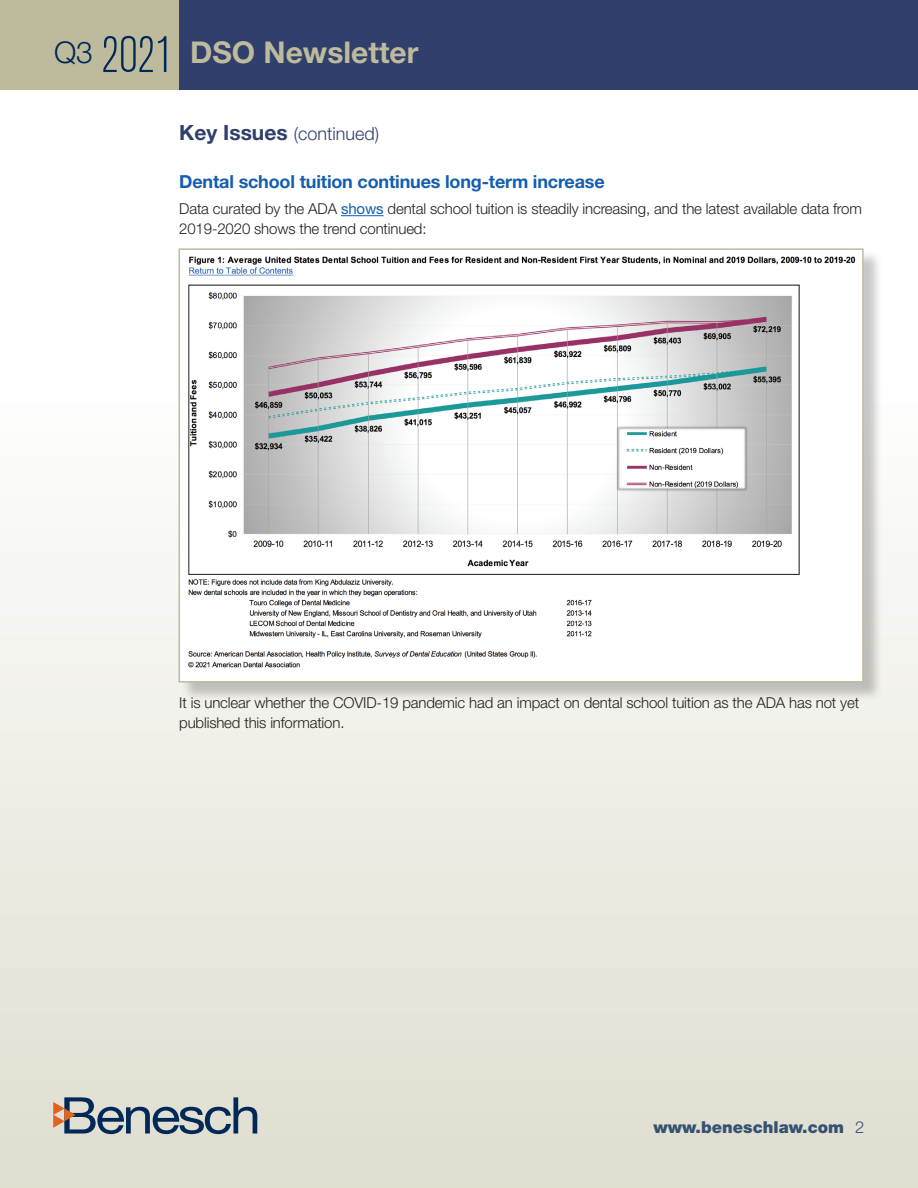
<style>
.page{position:relative;width:918px;height:1188px;background:#fff}
.page>*{position:absolute;margin:0;border:0;box-sizing:border-box;transform-origin:0 0}
.t1{font:700 30px "Helvetica Neue";color:#bebb9d}
.BoldSubhead_Hyperlin{font:700 18px "Helvetica Neue";letter-spacing:-.01em;color:#145ead}
.Numbered_Heads{font:300 18px "Helvetica Neue";color:#303f6c}
.t2{font:900 16.5px "Helvetica Neue";color:#345373}
.Text{font:300 15px/19.5px "Helvetica Neue";letter-spacing:-.01em;color:#231f20}
.s1{font-weight:300;color:#002858}
.s2{font-family:"Akzidenz Grotesk BE";font-weight:300;font-stretch:condensed;font-size:51px;color:#002858}
.s3{font-weight:700;font-size:21px}
.s4{font-weight:400;color:#145ead}
.s5{font-weight:300}
</style>
<div class="page">
<div style="left:0;top:381px;width:918px;height:807px;background:linear-gradient(to bottom,#fefefe,#dfddcf)"></div>
<div style="left:0;top:0;width:186px;height:90px;background:#bebb9d"></div>
<hr style="left:341px;top:215px;width:43px;height:1px;background:#0563c1">
<div style="left:179px;top:0;width:739px;height:90px;background:#303f6c"></div>
<svg style="left:53px;top:1097px;width:204px;height:37px;background:#97a0a5"></svg>
<div style="left:181px;top:250px;width:702px;height:452px;background:#231f20;opacity:.25"></div>
<img style="left:182px;top:253px;width:679px;height:423px">
<div style="left:179px;top:248px;width:685px;height:435px;border:2px solid #bebb9d"></div>
<div style="left:188px;top:285px;width:612px;height:290px;border:1px solid #231f20"></div>
<p class="t1" style="left:54px;top:34px;width:366px"><span class="s1">Q3</span> <span class="s2">2021</span> DSO Newsletter</p>
<p class="Numbered_Heads" style="left:179px;top:123px;width:201px"><span class="s3">Key Issues</span> (continued)</p>
<p class="BoldSubhead_Hyperlin" style="left:179px;top:170px;width:427px">Dental school tuition continues long-term increase</p>
<p class="Text" style="left:179px;top:199px;width:684px">Data curated by the ADA <span class="s4">shows</span> dental school tuition is steadily increasing, and the latest available data from<br>2019-2020 shows the trend continued:</p>
<p class="Text" style="left:179px;top:693px;width:681px">It is unclear whether the COVID-19 pandemic had an impact on dental school tuition as the ADA has not yet published this information.</p>
<p class="t2" style="left:653px;top:1117px;width:212px">www.beneschlaw.com <span class="s5">2</span></p>
</div>
